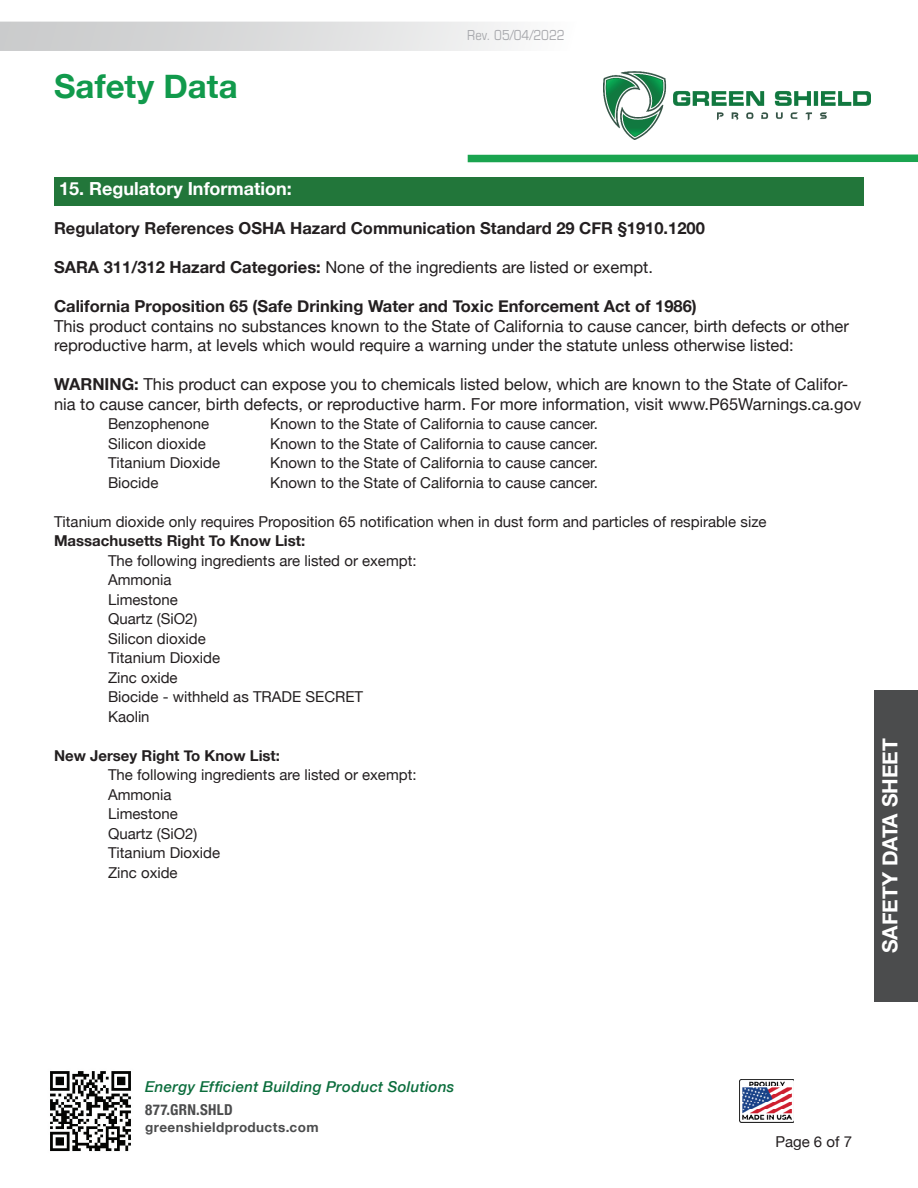
<style>
.page{position:relative;width:918px;height:1188px;background:#fff}
.page>*{position:absolute;margin:0;border:0;box-sizing:border-box;transform-origin:0 0}
.t1{font:700 33px "Helvetica Neue";letter-spacing:.005em;color:#119a4c}
.t2{font:700 21px "Helvetica Neue";color:#fff}
.t3{font:700 18px "Helvetica Neue";color:#fff}
.t4{font:16.5px/19.5px "Helvetica Neue";color:#231f20}
.t5{font:700 16.5px "Helvetica Neue";color:#231f20}
.t6{font:15px "Helvetica Neue";color:#231f20}
.t7{font:700 15px "Helvetica Neue";color:#231f20}
.t8{font:italic 500 15px "Helvetica Neue";letter-spacing:.02em;color:#0b6d3c}
.t9{font:15px "Eurostile Con";color:#a8a9ad}
.t10{font:700 condensed 15px "Helvetica Neue";letter-spacing:.02em;color:#4b4c4d}
.t11{font:700 13.5px "Helvetica Neue";letter-spacing:.03em;color:#4b4c4d}
.s1{font-weight:700}
</style>
<div class="page">
<img style="left:50px;top:1071px;width:81px;height:81px">
<svg style="left:0;top:22px;width:512px;height:29px;background:#dbdcdc"></svg>
<img style="left:603px;top:71px;width:268px;height:69px">
<img style="left:740px;top:1079px;width:54px;height:43px">
<div style="left:468px;top:154px;width:450px;height:8px;background:#1aa44f"></div>
<div style="left:875px;top:690px;width:43px;height:311px;background:#4b4c4d"></div>
<div style="left:54px;top:177px;width:810px;height:28px;background:#22763a"></div>
<h1 class="t1" style="left:54px;top:61px;width:185px">Safety Data</h1>
<p class="t9" style="left:467px;top:25px;width:99px">Rev. 05/04/2022</p>
<p class="t3" style="left:59px;top:174px;width:234px">15. Regulatory Information:</p>
<p class="t5" style="left:54px;top:215px;width:652px">Regulatory References OSHA Hazard Communication Standard 29 CFR §1910.1200</p>
<p class="t4" style="left:54px;top:259px;width:601px"><span class="s1">SARA 311/312 Hazard Categories:</span> None of the ingredients are listed or exempt.</p>
<p class="t4" style="left:54px;top:298px;width:796px"><span class="s1">California Proposition 65 (Safe Drinking Water and Toxic Enforcement Act of 1986)<br></span>This product contains no substances known to the State of California to cause cancer, birth defects or other reproductive harm, at levels which would require a warning under the statute unless otherwise listed:</p>
<p class="t4" style="left:54px;top:376px;width:809px"><span class="s1">WARNING:</span> This product can expose you to chemicals listed below, which are known to the State of Califor&shy;nia to cause cancer, birth defects, or reproductive harm. For more information, visit www.P65Warnings.ca.gov</p>
<p class="t6" style="left:108px;top:413px;width:103px">Benzophenone</p>
<p class="t6" style="left:270px;top:413px;width:330px">Known to the State of California to cause cancer.</p>
<p class="t6" style="left:108px;top:433px;width:99px">Silicon dioxide</p>
<p class="t6" style="left:270px;top:433px;width:330px">Known to the State of California to cause cancer.</p>
<p class="t6" style="left:108px;top:452px;width:114px">Titanium Dioxide</p>
<p class="t6" style="left:270px;top:452px;width:330px">Known to the State of California to cause cancer.</p>
<p class="t6" style="left:108px;top:472px;width:52px">Biocide</p>
<p class="t6" style="left:270px;top:472px;width:330px">Known to the State of California to cause cancer.</p>
<p class="t6" style="left:54px;top:511px;width:714px">Titanium dioxide only requires Proposition 65 notification when in dust form and particles of respirable size</p>
<p class="t7" style="left:54px;top:529px;width:253px">Massachusetts Right To Know List:</p>
<p class="t6" style="left:108px;top:550px;width:310px">The following ingredients are listed or exempt:</p>
<p class="t6" style="left:108px;top:569px;width:65px">Ammonia</p>
<p class="t6" style="left:108px;top:589px;width:71px">Limestone</p>
<p class="t6" style="left:108px;top:608px;width:91px">Quartz (SiO2)</p>
<p class="t6" style="left:108px;top:628px;width:99px">Silicon dioxide</p>
<p class="t6" style="left:108px;top:647px;width:114px">Titanium Dioxide</p>
<p class="t6" style="left:108px;top:667px;width:71px">Zinc oxide</p>
<p class="t6" style="left:108px;top:686px;width:257px">Biocide - withheld as TRADE SECRET</p>
<p class="t6" style="left:108px;top:706px;width:43px">Kaolin</p>
<p class="t7" style="left:54px;top:744px;width:228px">New Jersey Right To Know List:</p>
<p class="t6" style="left:108px;top:764px;width:310px">The following ingredients are listed or exempt:</p>
<p class="t6" style="left:108px;top:784px;width:65px">Ammonia</p>
<p class="t6" style="left:108px;top:803px;width:71px">Limestone</p>
<p class="t6" style="left:108px;top:823px;width:91px">Quartz (SiO2)</p>
<p class="t6" style="left:108px;top:842px;width:114px">Titanium Dioxide</p>
<p class="t6" style="left:108px;top:862px;width:71px">Zinc oxide</p>
<h2 class="t2" style="left:873px;top:953px;width:217px;rotate:-90deg">SAFETY DATA SHEET</h2>
<p class="t8" style="left:145px;top:1074px;width:311px">Energy Efficient Building Product Solutions</p>
<p class="t10" style="left:145px;top:1097px;width:89px">877.GRN.SHLD</p>
<p class="t11" style="left:145px;top:1116px;width:175px">greenshieldproducts.com</p>
<p class="t6" style="left:775px;top:1131px;width:78px">Page 6 of 7</p>
</div>
